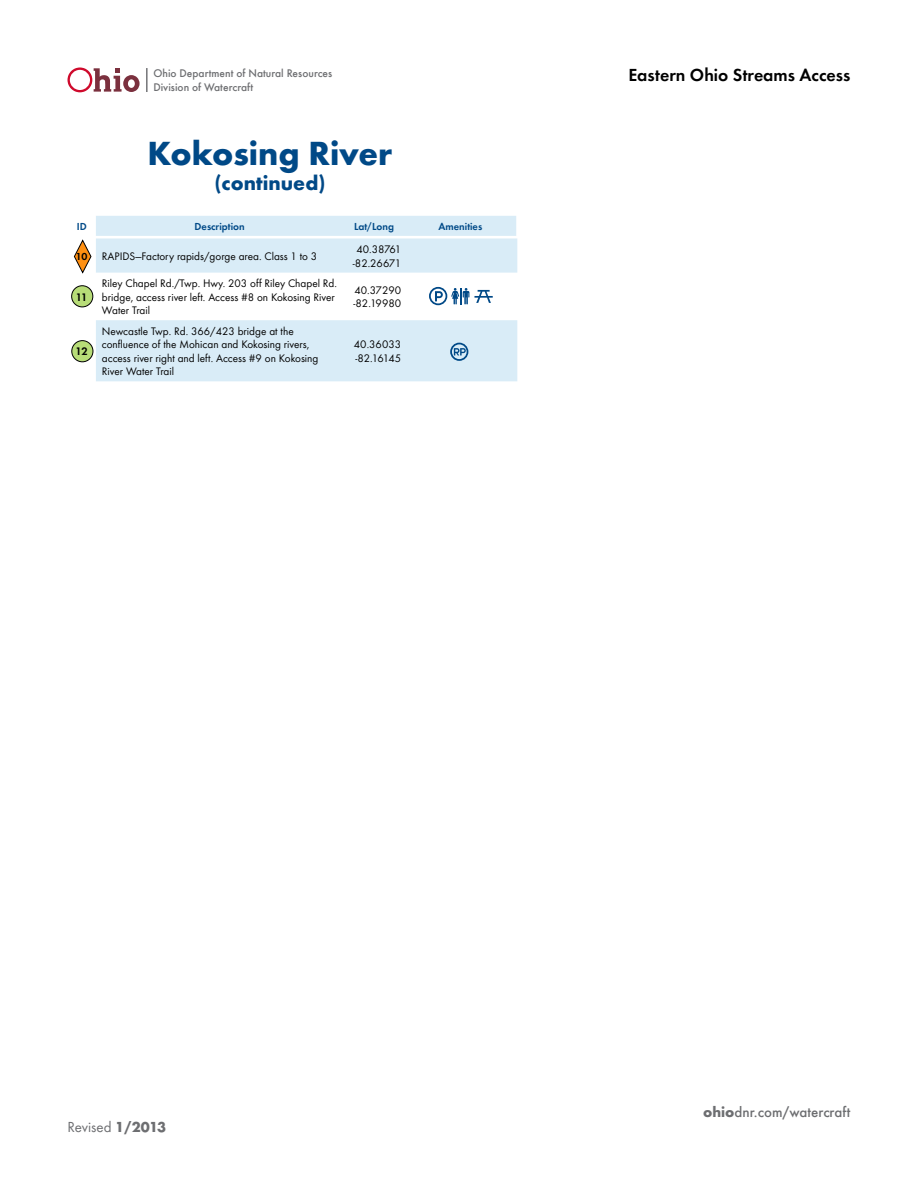
<style>
.page{position:relative;width:918px;height:1188px;background:#fff}
.page>*{position:absolute;margin:0;border:0;box-sizing:border-box;transform-origin:0 0}
.t1{font:700 34.5px "Futura T";color:#004987}
.t2{font:700 21px "Futura T";color:#004987}
.t3{font:600 18px "Futura T";color:#000}
.t4{font:500 15px "Futura T";color:#6d6e71}
.t5{font:15px "Futura T";color:#6d6e71}
.t6{font:500 11.55px/13.4px "Futura T";color:#6d6e71}
.t7{font:11.25px/13.5px "Futura T";color:#000}
.t8{font:11.25px/13.5px "Futura T";letter-spacing:-.02em;color:#000;text-align:center}
.t9{font:600 11.25px "Futura T";color:#000}
.t10{font:600 10.5px "Futura T";color:#004987}
.t11{font:600 10.5px "Futura T";color:#000}
.s1{font-weight:700}
</style>
<div class="page">
<svg style="left:68px;top:68px;width:72px;height:24px"></svg>
<hr style="left:146px;top:68px;width:2px;height:24px;background:#6d6e71">
<div style="left:72px;top:286px;width:21px;height:21px;background:#b7dc78;border-radius:50%"></div>
<div style="left:71px;top:285px;width:22px;height:22px;border:1px solid #000;border-radius:50%"></div>
<div style="left:72px;top:341px;width:21px;height:21px;background:#b7dc78;border-radius:50%"></div>
<div style="left:71px;top:340px;width:22px;height:22px;border:1px solid #000;border-radius:50%"></div>
<svg style="left:96px;top:238px;width:421px;height:143px;fill:#d9ecf7"></svg>
<svg style="left:74px;top:216px;width:442px;height:58px;background:#dcecf5"></svg>
<svg style="left:429px;top:287px;width:64px;height:18px"></svg>
<svg style="left:450px;top:343px;width:18px;height:18px"></svg>
<p class="t6" style="left:153px;top:67px;width:180px">Ohio Department of Natural Resources<br>Division of Watercraft</p>
<h1 class="t1" style="left:148px;top:133px;width:246px">Kokosing River</h1>
<h2 class="t2" style="left:214px;top:171px;width:112px">(continued)</h2>
<p class="t10" style="left:77px;top:220px;width:11px">ID</p>
<p class="t10" style="left:195px;top:220px;width:52px">Description</p>
<p class="t10" style="left:354px;top:220px;width:42px">Lat/Long</p>
<p class="t10" style="left:439px;top:220px;width:45px">Amenities</p>
<p class="t11" style="left:76px;top:250px;width:13px">10</p>
<p class="t7" style="left:102px;top:249px;width:217px">RAPIDS—Factory rapids/gorge area. Class 1 to 3</p>
<p class="t8" style="left:353px;top:243px;width:50px">40.38761 -82.26671</p>
<p class="t9" style="left:76px;top:290px;width:13px">11</p>
<p class="t7" style="left:102px;top:277px;width:237px">Riley Chapel Rd./Twp. Hwy. 203 off Riley Chapel Rd. bridge, access river left. Access #8 on Kokosing River<br>Water Trail</p>
<p class="t7" style="left:354px;top:283px;width:49px">40.37290 -82.19980</p>
<p class="t9" style="left:76px;top:345px;width:14px">12</p>
<p class="t7" style="left:102px;top:324px;width:218px">Newcastle Twp. Rd. 366/423 bridge at the confluence of the Mohican and Kokosing rivers, access river right and left. Access #9 on Kokosing River Water Trail</p>
<p class="t7" style="left:354px;top:338px;width:49px">40.36033 -82.16145</p>
<h3 class="t3" style="left:628px;top:65px;width:224px">Eastern Ohio Streams Access</h3>
<h3 class="t5" style="left:67px;top:1118px;width:100px">Revised <span class="s1">1/2013</span></h3>
<h3 class="t4" style="left:703px;top:1104px;width:149px"><span class="s1">ohio</span>dnr.com/watercraft</h3>
</div>
